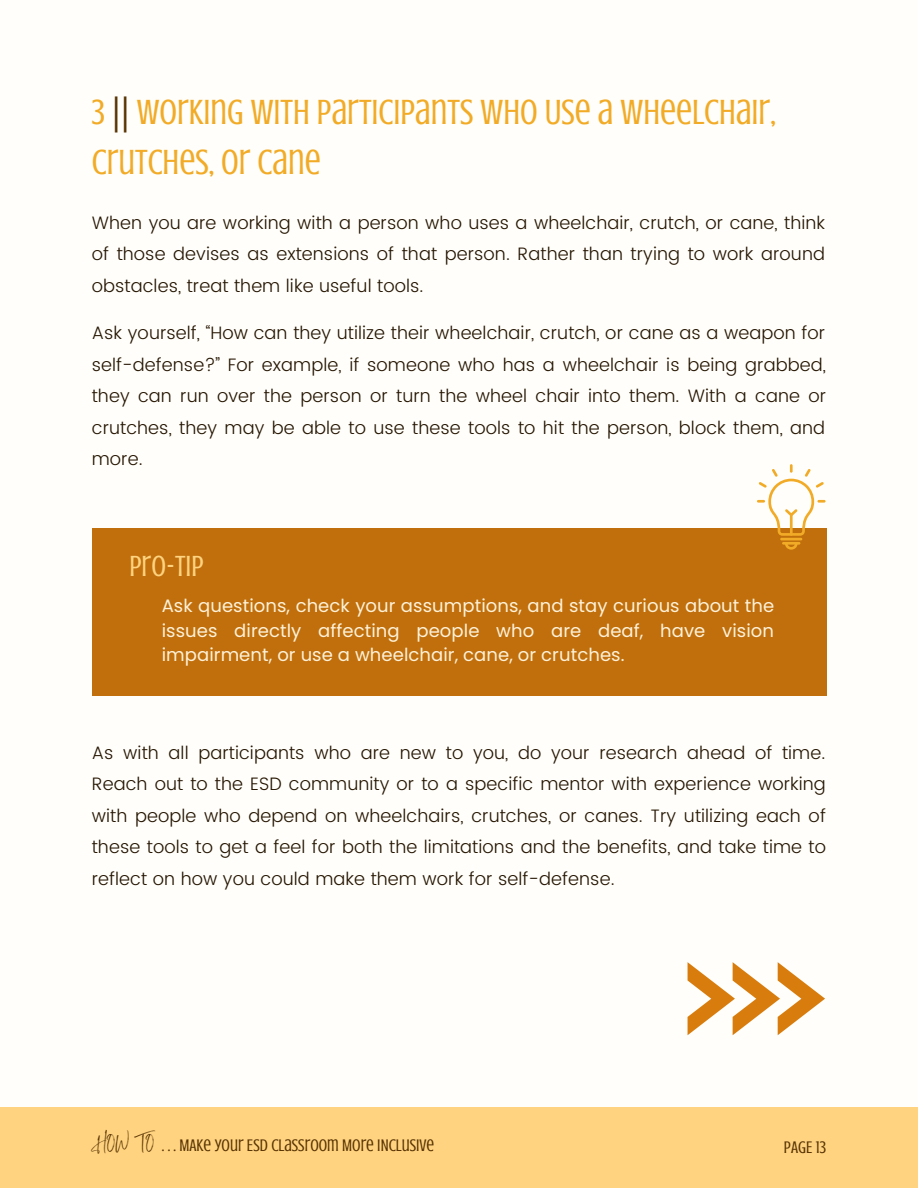
<style>
.page{position:relative;width:918px;height:1188px;background:#fffefa}
.page>*{position:absolute;margin:0;border:0;box-sizing:border-box;transform-origin:0 0}
.t1{font:36px/49.5px "Crushed";color:#f2ab26}
.t2{font:30px "Crushed";color:#ffd37f}
.t3{font:300 18px/31.5px "Poppins";letter-spacing:.005em;color:#261602;text-align:justify}
.t4{font:18px/24.8px "Poppins";letter-spacing:.005em;color:#fff2d9;text-align:justify}
.t5{font:17.25px "Crushed";color:#593405}
.s1{color:#593405}
.s2{font-family:"Sisterhood";font-size:12px}
</style>
<div class="page">
<div style="left:0;top:1107px;width:918px;height:81px;background:#ffd37f"></div>
<svg style="left:688px;top:962px;width:137px;height:73px"></svg>
<div style="left:92px;top:528px;width:734px;height:167px;background:#c06f0c"></div>
<svg style="left:757px;top:464px;width:69px;height:72px"></svg>
<hr style="left:782px;top:542px;width:18px;height:3px;background:#f2ab26">
<hr style="left:780px;top:538px;width:22px;height:2px;background:#f2ab26">
<svg style="left:785px;top:544px;width:13px;height:6px"></svg>
<h1 class="t1" style="left:92px;top:88px;width:685px">3 <span class="s1">||</span> WORKING WITH PARTICIPANTS WHO USE A WHEELCHAIR,<br>CRUTCHES, OR CANE</h1>
<p class="t3" style="left:92px;top:207px;width:735px">When you are working with a person who uses a wheelchair, crutch, or cane, think of those devises as extensions of that person. Rather than trying to work around obstacles, treat them like useful tools.</p>
<p class="t3" style="left:92px;top:317px;width:736px">Ask yourself, “How can they utilize their wheelchair, crutch, or cane as a weapon for self-defense?” For example, if someone who has a wheelchair is being grabbed, they can run over the person or turn the wheel chair into them. With a cane or crutches, they may be able to use these tools to hit the person, block them, and more.</p>
<h2 class="t2" style="left:129px;top:550px;width:76px">PRO-TIP</h2>
<p class="t4" style="left:162px;top:593px;width:614px">Ask questions, check your assumptions, and stay curious about the issues directly affecting people who are deaf, have vision impairment, or use a wheelchair, cane, or crutches.</p>
<p class="t3" style="left:92px;top:737px;width:736px">As with all participants who are new to you, do your research ahead of time.<br>Reach out to the ESD community or to a specific mentor with experience working with people who depend on wheelchairs, crutches, or canes. Try utilizing each of these tools to get a feel for both the limitations and the benefits, and take time to reflect on how you could make them work for self-defense.</p>
<p class="t5" style="left:92px;top:1136px;width:344px"><span class="s2">HOW TO</span> . . . MAKE YOUR ESD CLASSROOM MORE INCLUSIVE</p>
<p class="t5" style="left:784px;top:1138px;width:44px">PAGE 13</p>
</div>
